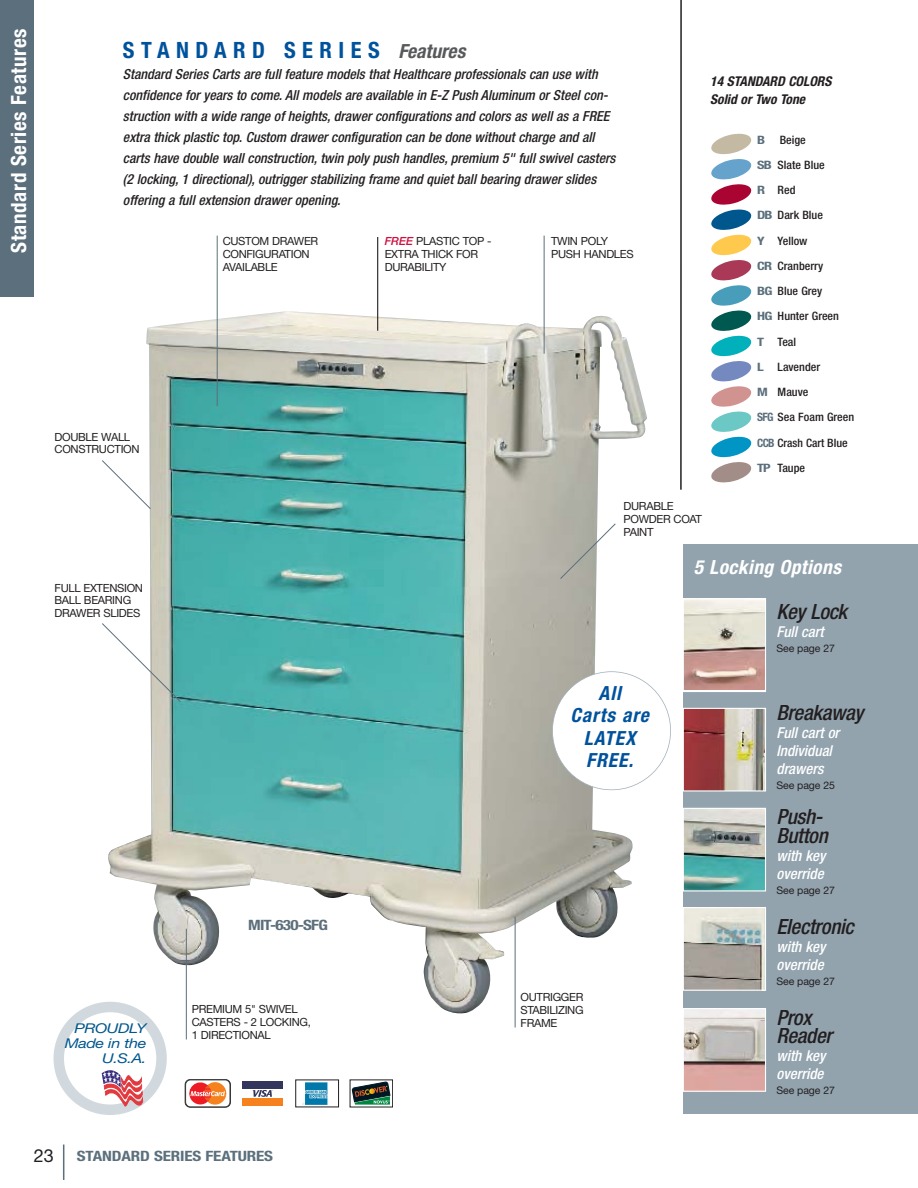
<style>
.page{position:relative;width:918px;height:1188px;background:#fff}
.page>*{position:absolute;margin:0;border:0;box-sizing:border-box;transform-origin:0 0}
.t1{font:700 condensed 22.5px "Helvetica Neue";letter-spacing:.29em;color:#00529c}
.t2{font:italic 500 condensed 21px/19.5px "Helvetica Neue";letter-spacing:-.015em;color:#231f20}
.t3{font:700 condensed 21px "Helvetica Neue";letter-spacing:.03em;color:#fff}
.t4{font:italic 700 condensed 19.5px/22.5px "Helvetica Neue";letter-spacing:.05em;color:#00529c;text-align:center}
.t5{font:italic 700 condensed 19.5px "Helvetica Neue";letter-spacing:.025em;color:#fff}
.t6{font:18px "Helvetica Neue";color:#231f20}
.t7{font:italic 500 condensed 15px/18px "Helvetica Neue";color:#fff}
.t8{font:700 condensed 14.25px "Helvetica Neue";letter-spacing:-.01em;color:#5b6f7c;scale:1.2 1}
.t9{font:700 condensed 14.25px "Helvetica Neue";letter-spacing:-.05em;color:#5b6f7b;scale:1.2 1}
.t10{font:italic 500 condensed 13.8px/21px "Helvetica Neue";color:#231f20}
.t11{font:italic 700 condensed 13.5px/18px "Helvetica Neue";color:#231f20}
.t12{font:italic 13.5px/15px "Helvetica Neue";letter-spacing:-.03em;color:#00578d;text-align:right;scale:1.2 1}
.t13{font:italic 13.5px "Helvetica Neue";color:#00578e;scale:1.2 1}
.t14{font:500 condensed 11.55px/25.2px "Helvetica Neue";color:#231f20;scale:1.04 1}
.t15{font:700 condensed 11.55px "Helvetica Neue";color:#5b6f7c;scale:1.25 1}
.t16{font:11.25px/12.8px "Helvetica Neue";letter-spacing:-.03em;color:#231f20}
.t17{font:10.5px "Helvetica Neue";letter-spacing:-.01em;color:#231f20}
.s1{font-style:italic;font-size:19.5px;color:#58595b}
.s2{font-weight:500;font-style:italic;color:#cd1040}
.s3{font-weight:700;color:#5b6f7c}
</style>
<div class="page">
<div style="left:684px;top:544px;width:234px;height:569px;background:#92a3ae"></div>
<img style="left:685px;top:600px;width:79px;height:89px">
<div style="left:683px;top:598px;width:83px;height:94px;border:1px solid #fff"></div>
<div style="left:0;top:0;width:34px;height:297px;background:#5b6f7c"></div>
<hr style="left:63px;top:1145px;width:1px;height:35px;background:#5b6f7c">
<svg style="left:711px;top:133px;width:41px;height:350px"></svg>
<img style="left:107px;top:312px;width:541px;height:702px">
<hr style="left:377px;top:237px;width:1px;height:94px;background:#231f20">
<hr style="left:217px;top:236px;width:1px;height:170px;background:#5b6f7b">
<hr style="left:186px;top:929px;width:1px;height:111px;background:#5b6f7b">
<hr style="left:515px;top:917px;width:1px;height:111px;background:#5b6f7b">
<hr style="left:544px;top:236px;width:1px;height:118px;background:#5b6f7b">
<svg style="left:102px;top:459px;width:49px;height:51px"></svg>
<svg style="left:559px;top:523px;width:57px;height:57px"></svg>
<svg style="left:102px;top:622px;width:80px;height:81px"></svg>
<hr style="left:680px;top:0;width:2px;height:490px;background:#231f20">
<div style="left:552px;top:672px;width:119px;height:118px;background:#fff;border-radius:50%"></div>
<div style="left:552px;top:671px;width:119px;height:119px;border:2px solid #a2b0ba;border-radius:50%"></div>
<img style="left:685px;top:710px;width:79px;height:80px">
<div style="left:683px;top:708px;width:83px;height:84px;border:1px solid #fff"></div>
<img style="left:685px;top:810px;width:79px;height:79px">
<div style="left:683px;top:808px;width:83px;height:83px;border:1px solid #fff"></div>
<img style="left:685px;top:909px;width:79px;height:80px">
<div style="left:683px;top:907px;width:83px;height:84px;border:1px solid #fff"></div>
<img style="left:685px;top:1010px;width:79px;height:80px">
<div style="left:683px;top:1008px;width:83px;height:84px;border:1px solid #fff"></div>
<svg style="left:184px;top:1079px;width:46px;height:28px"></svg>
<div style="left:242px;top:1081px;width:41px;height:8px;background:#34355c"></div>
<div style="left:242px;top:1098px;width:41px;height:8px;background:#f5821f"></div>
<svg style="left:252px;top:1090px;width:21px;height:7px"></svg>
<svg style="left:352px;top:1082px;width:38px;height:23px"></svg>
<svg style="left:302px;top:1082px;width:26px;height:23px"></svg>
<svg style="left:54px;top:1002px;width:113px;height:113px"></svg>
<h2 class="t3" style="left:11px;top:253px;width:226px;rotate:-90deg">Standard Series Features</h2>
<h1 class="t1" style="left:123px;top:42px;width:344px">STANDARD SERIES <span class="s1">Features</span></h1>
<p class="t10" style="left:123px;top:65px;width:494px">Standard Series Carts are full feature models that Healthcare professionals can use with confidence for years to come. All models are available in E-Z Push Aluminum or Steel con&shy;struction with a wide range of heights, drawer configurations and colors as well as a FREE extra thick plastic top. Custom drawer configuration can be done without charge and all carts have double wall construction, twin poly push handles, premium 5" full swivel casters (2 locking, 1 directional), outrigger stabilizing frame and quiet ball bearing drawer slides offering a full extension drawer opening.</p>
<p class="t16" style="left:55px;top:431px;width:87px">DOUBLE WALL<br>CONSTRUCTION</p>
<p class="t16" style="left:223px;top:236px;width:97px">CUSTOM DRAWER<br>CONFIGURATION<br>AVAILABLE</p>
<p class="t16" style="left:385px;top:236px;width:108px"><span class="s2">FREE</span> PLASTIC TOP -<br>EXTRA THICK FOR<br>DURABILITY</p>
<p class="t16" style="left:551px;top:236px;width:84px">TWIN POLY<br>PUSH HANDLES</p>
<p class="t11" style="left:710px;top:74px;width:123px">14 STANDARD COLORS<br>Solid or Two Tone</p>
<p class="t14" style="left:757px;top:128px;width:95px;text-indent:23px">Beige<br><span class="s3">SB</span> Slate Blue<br><span class="s3">R</span> Red<br><span class="s3">DB</span> Dark Blue<br><span class="s3">Y</span> Yellow<br><span class="s3">CR</span> Cranberry<br><span class="s3">BG</span> Blue Grey<br><span class="s3">HG</span> Hunter Green<br><span class="s3">T</span> Teal<br><span class="s3">L</span> Lavender<br><span class="s3">M</span> Mauve<br><span class="s3">SFG</span> Sea Foam Green<br><span class="s3">CCB</span> Crash Cart Blue<br><span class="s3">TP</span> Taupe</p>
<p class="t15" style="left:757px;top:135px;width:8px">B</p>
<p class="t16" style="left:624px;top:501px;width:80px">DURABLE<br>POWDER COAT<br>PAINT</p>
<p class="t16" style="left:55px;top:582px;width:90px">FULL EXTENSION<br>BALL BEARING<br>DRAWER SLIDES</p>
<p class="t12" style="left:65px;top:1022px;width:70px">PROUDLY<br>Made in the</p>
<p class="t13" style="left:102px;top:1054px;width:38px">U.S.A.</p>
<p class="t9" style="left:248px;top:920px;width:68px">MIT-630-SFG</p>
<p class="t16" style="left:192px;top:1004px;width:121px">PREMIUM 5" SWIVEL<br>CASTERS - 2 LOCKING,<br>1 DIRECTIONAL</p>
<h3 class="t4" style="left:571px;top:683px;width:80px">All<br>Carts are<br>LATEX<br>FREE.</h3>
<p class="t16" style="left:521px;top:992px;width:65px;text-align:justify">OUTRIGGER STABILIZING FRAME</p>
<h3 class="t5" style="left:694px;top:560px;width:149px">5 Locking Options</h3>
<h2 class="t2" style="left:776px;top:603px;width:72px">Key Lock</h2>
<p class="t7" style="left:776px;top:624px;width:49px">Full cart</p>
<p class="t17" style="left:776px;top:644px;width:60px">See page 27</p>
<h2 class="t2" style="left:776px;top:705px;width:88px">Breakaway</h2>
<p class="t7" style="left:776px;top:725px;width:64px">Full cart or<br>Individual drawers</p>
<p class="t17" style="left:776px;top:781px;width:60px">See page 25</p>
<h2 class="t2" style="left:776px;top:809px;width:53px">Push-<br>Button</h2>
<p class="t7" style="left:776px;top:848px;width:51px">with key override</p>
<p class="t17" style="left:776px;top:887px;width:60px">See page 27</p>
<h2 class="t2" style="left:776px;top:918px;width:79px">Electronic</h2>
<p class="t7" style="left:776px;top:938px;width:51px">with key override</p>
<p class="t17" style="left:776px;top:977px;width:60px">See page 27</p>
<h2 class="t2" style="left:776px;top:1010px;width:57px;line-height:18px">Prox<br>Reader</h2>
<p class="t7" style="left:776px;top:1048px;width:51px">with key override</p>
<p class="t17" style="left:776px;top:1086px;width:60px">See page 27</p>
<h3 class="t6" style="left:34px;top:1145px;width:22px">23</h3>
<p class="t8" style="left:77px;top:1151px;width:165px">STANDARD SERIES FEATURES</p>
</div>
